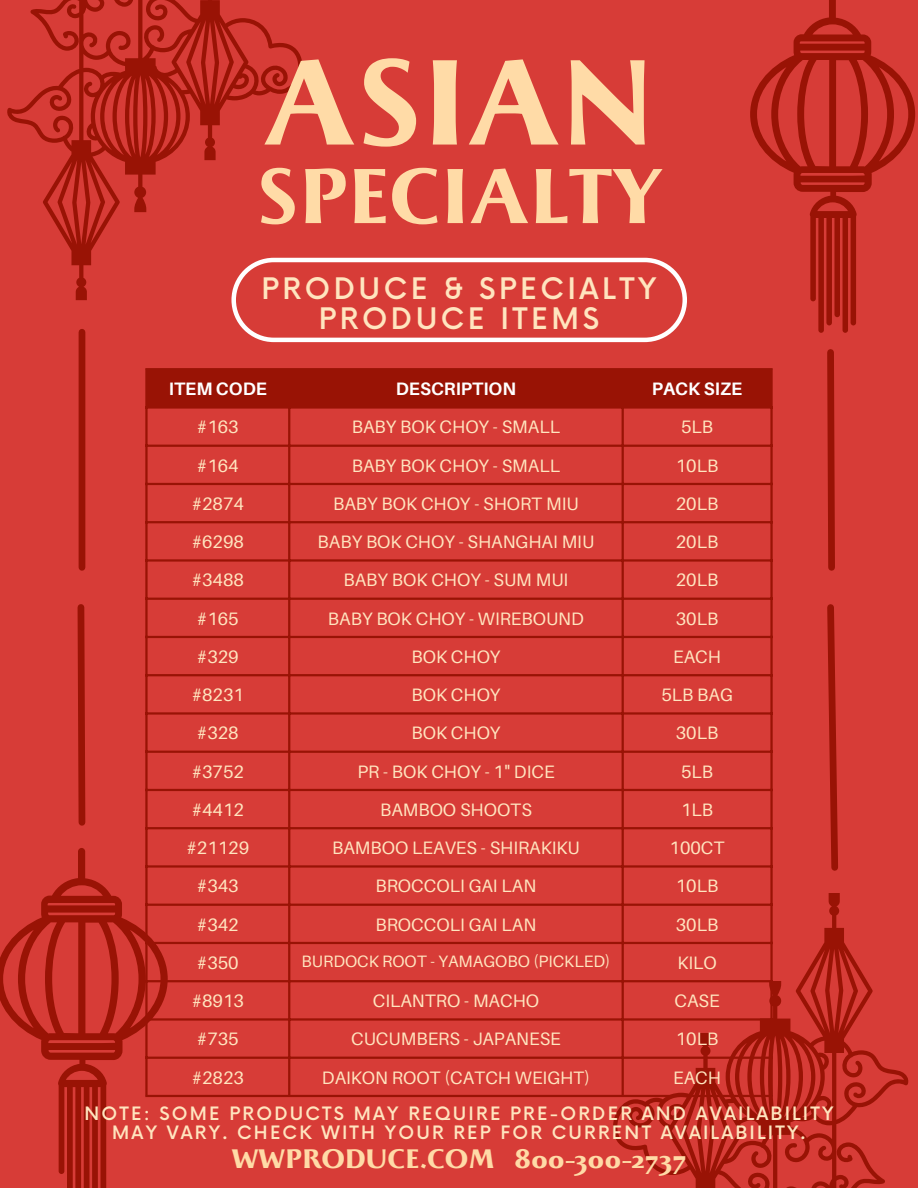
<style>
.page{position:relative;width:918px;height:1188px;background:#d73c37}
.page>*{position:absolute;margin:0;border:0;box-sizing:border-box;transform-origin:0 0}
.t1{font:700 122.1px "Beatrix Antiqua";letter-spacing:.015em;color:#ffdba7}
.t2{font:700 78.3px "Beatrix Antiqua";letter-spacing:.015em;color:#ffdba7}
.t3{font:500 28.95px/30.2px "Now";letter-spacing:.12em;color:#ffe5bf;text-align:center}
.t4{font:700 27px "Beatrix Antiqua";letter-spacing:.015em;color:#ffdba7}
.t5{font:18px "Aileron";color:#ffe5bf}
.t6{font:500 18px/19.2px "Now";letter-spacing:.12em;color:#ffe5bf;text-align:center}
.t7{font:700 18px "Aileron";color:#fff}
.t8{font:16.5px "Aileron";color:#ffe5bf}
</style>
<div class="page">
<svg style="left:0;top:848px;width:168px;height:340px"></svg>
<svg style="left:750px;top:0;width:165px;height:333px"></svg>
<div style="left:79px;top:332px;width:6px;height:235px;background:#991305"></div>
<svg style="left:827px;top:349px;width:8px;height:222px;background:#a2190d"></svg>
<svg style="left:77px;top:604px;width:9px;height:222px"></svg>
<svg style="left:827px;top:604px;width:11px;height:267px"></svg>
<svg style="left:7px;top:0;width:297px;height:300px"></svg>
<svg style="left:611px;top:893px;width:298px;height:295px"></svg>
<div style="left:148px;top:370px;width:622px;height:36px;background:#991305"></div>
<hr style="left:145px;top:370px;width:3px;height:725px;background:#991305">
<hr style="left:288px;top:370px;width:2px;height:725px;background:#991305">
<hr style="left:622px;top:370px;width:2px;height:725px;background:#991305">
<hr style="left:770px;top:370px;width:3px;height:725px;background:#991305">
<hr style="left:145px;top:368px;width:628px;height:2px;background:#991305">
<hr style="left:145px;top:406px;width:628px;height:3px;background:#991305">
<hr style="left:145px;top:445px;width:628px;height:2px;background:#991305">
<hr style="left:145px;top:483px;width:628px;height:2px;background:#991305">
<hr style="left:145px;top:521px;width:628px;height:2px;background:#991305">
<hr style="left:145px;top:559px;width:628px;height:3px;background:#991305">
<hr style="left:145px;top:598px;width:628px;height:2px;background:#991305">
<hr style="left:145px;top:636px;width:628px;height:2px;background:#991305">
<hr style="left:145px;top:674px;width:628px;height:2px;background:#991305">
<hr style="left:145px;top:712px;width:628px;height:3px;background:#991305">
<hr style="left:145px;top:751px;width:628px;height:2px;background:#991305">
<hr style="left:145px;top:789px;width:628px;height:2px;background:#991305">
<hr style="left:145px;top:827px;width:628px;height:2px;background:#991305">
<hr style="left:145px;top:865px;width:628px;height:3px;background:#991305">
<hr style="left:145px;top:904px;width:628px;height:2px;background:#991305">
<hr style="left:145px;top:942px;width:628px;height:2px;background:#991305">
<hr style="left:145px;top:980px;width:628px;height:2px;background:#991305">
<hr style="left:145px;top:1018px;width:628px;height:3px;background:#991305">
<hr style="left:145px;top:1057px;width:628px;height:2px;background:#991305">
<hr style="left:145px;top:1095px;width:628px;height:2px;background:#991305">
<svg style="left:231px;top:258px;width:456px;height:84px"></svg>
<p class="t1" style="left:264px;top:27px;width:392px">ASIAN</p>
<p class="t2" style="left:257px;top:147px;width:407px">SPECIALTY</p>
<p class="t3" style="left:262px;top:275px;width:396px">PRODUCE &amp; SPECIALTY<br>PRODUCE ITEMS</p>
<p class="t7" style="left:169px;top:378px;width:100px">ITEM CODE</p>
<p class="t7" style="left:396px;top:378px;width:122px">DESCRIPTION</p>
<p class="t7" style="left:652px;top:378px;width:92px">PACK SIZE</p>
<p class="t5" style="left:197px;top:416px;width:43px">#163</p>
<p class="t5" style="left:352px;top:416px;width:210px">BABY BOK CHOY - SMALL</p>
<p class="t5" style="left:681px;top:416px;width:34px">5LB</p>
<p class="t5" style="left:197px;top:454px;width:43px">#164</p>
<p class="t5" style="left:352px;top:454px;width:210px">BABY BOK CHOY - SMALL</p>
<p class="t5" style="left:676px;top:454px;width:44px">10LB</p>
<p class="t5" style="left:192px;top:492px;width:54px">#2874</p>
<p class="t5" style="left:333px;top:492px;width:247px">BABY BOK CHOY - SHORT MIU</p>
<p class="t5" style="left:676px;top:492px;width:44px">20LB</p>
<p class="t5" style="left:192px;top:531px;width:54px">#6298</p>
<p class="t5" style="left:318px;top:531px;width:278px">BABY BOK CHOY - SHANGHAI MIU</p>
<p class="t5" style="left:676px;top:531px;width:44px">20LB</p>
<p class="t5" style="left:192px;top:569px;width:54px">#3488</p>
<p class="t5" style="left:344px;top:569px;width:226px">BABY BOK CHOY - SUM MUI</p>
<p class="t5" style="left:676px;top:569px;width:44px">20LB</p>
<p class="t5" style="left:197px;top:607px;width:43px">#165</p>
<p class="t5" style="left:328px;top:607px;width:258px">BABY BOK CHOY - WIREBOUND</p>
<p class="t5" style="left:676px;top:607px;width:44px">30LB</p>
<p class="t5" style="left:197px;top:645px;width:43px">#329</p>
<p class="t5" style="left:412px;top:645px;width:90px">BOK CHOY</p>
<p class="t5" style="left:673px;top:645px;width:49px">EACH</p>
<p class="t5" style="left:192px;top:684px;width:54px">#8231</p>
<p class="t5" style="left:412px;top:684px;width:90px">BOK CHOY</p>
<p class="t5" style="left:661px;top:684px;width:73px">5LB BAG</p>
<p class="t5" style="left:197px;top:722px;width:43px">#328</p>
<p class="t5" style="left:412px;top:722px;width:90px">BOK CHOY</p>
<p class="t5" style="left:676px;top:722px;width:44px">30LB</p>
<p class="t5" style="left:192px;top:760px;width:54px">#3752</p>
<p class="t5" style="left:357px;top:760px;width:199px">PR - BOK CHOY - 1" DICE</p>
<p class="t5" style="left:681px;top:760px;width:34px">5LB</p>
<p class="t5" style="left:192px;top:798px;width:54px">#4412</p>
<p class="t5" style="left:380px;top:798px;width:153px">BAMBOO SHOOTS</p>
<p class="t5" style="left:681px;top:798px;width:34px">1LB</p>
<p class="t5" style="left:187px;top:837px;width:64px">#21129</p>
<p class="t5" style="left:332px;top:837px;width:249px">BAMBOO LEAVES - SHIRAKIKU</p>
<p class="t5" style="left:670px;top:837px;width:56px">100CT</p>
<p class="t5" style="left:197px;top:875px;width:43px">#343</p>
<p class="t5" style="left:376px;top:875px;width:162px">BROCCOLI GAI LAN</p>
<p class="t5" style="left:676px;top:875px;width:44px">10LB</p>
<p class="t5" style="left:197px;top:913px;width:43px">#342</p>
<p class="t5" style="left:376px;top:913px;width:162px">BROCCOLI GAI LAN</p>
<p class="t5" style="left:676px;top:913px;width:44px">30LB</p>
<p class="t5" style="left:197px;top:951px;width:43px">#350</p>
<p class="t8" style="left:302px;top:951px;width:310px">BURDOCK ROOT - YAMAGOBO (PICKLED)</p>
<p class="t5" style="left:677px;top:951px;width:41px">KILO</p>
<p class="t5" style="left:192px;top:990px;width:54px">#8913</p>
<p class="t5" style="left:373px;top:990px;width:168px">CILANTRO - MACHO</p>
<p class="t5" style="left:675px;top:990px;width:47px">CASE</p>
<p class="t5" style="left:197px;top:1028px;width:43px">#735</p>
<p class="t5" style="left:351px;top:1028px;width:211px">CUCUMBERS - JAPANESE</p>
<p class="t5" style="left:676px;top:1028px;width:44px">10LB</p>
<p class="t5" style="left:192px;top:1066px;width:54px">#2823</p>
<p class="t5" style="left:322px;top:1066px;width:270px">DAIKON ROOT (CATCH WEIGHT)</p>
<p class="t5" style="left:673px;top:1066px;width:49px">EACH</p>
<p class="t6" style="left:84px;top:1105px;width:750px">NOTE: SOME PRODUCTS MAY REQUIRE PRE-ORDER AND AVAILABILITY<br>MAY VARY. CHECK WITH YOUR REP FOR CURRENT AVAILABILITY.</p>
<p class="t4" style="left:232px;top:1142px;width:456px">WWPRODUCE.COM 800-300-2737</p>
</div>
